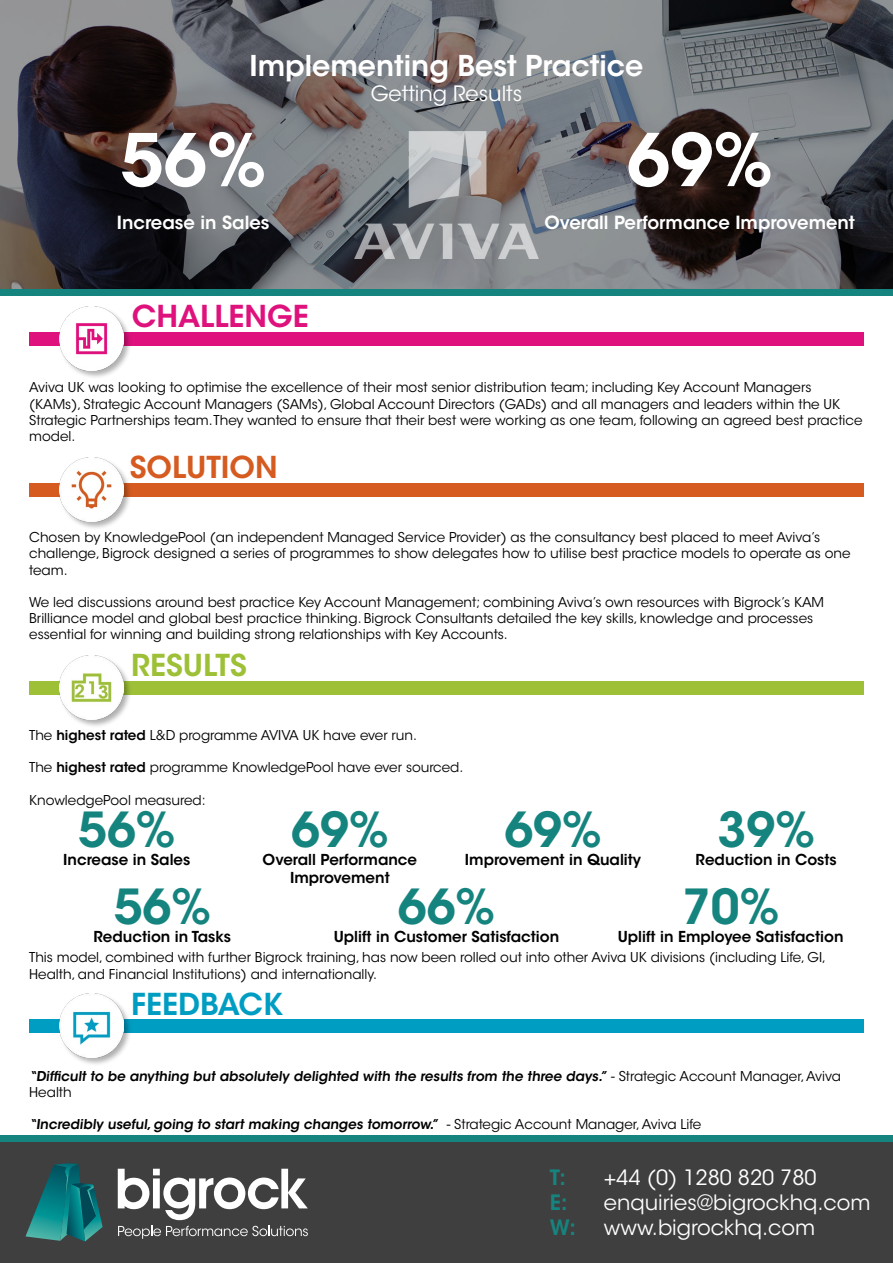
<style>
.page{position:relative;width:893px;height:1263px;background:#fff}
.page>*{position:absolute;margin:0;border:0;box-sizing:border-box;transform-origin:0 0}
.t1{font:600 72px "ITC Avant Garde Std";color:#fff}
.t2{font:600 48px "ITC Avant Garde Std";color:#16847e}
.t3{font:600 30px "ITC Avant Garde Std";color:#df117c}
.t4{font:600 30px "ITC Avant Garde Std";color:#d55b20}
.t5{font:600 30px "ITC Avant Garde Std";color:#009dc3}
.t6{font:600 30px "ITC Avant Garde Std";color:#9dc037}
.t7{font:600 28.5px "ITC Avant Garde Std";color:#fff}
.t8{font:21px "ITC Avant Garde Std";color:#fff}
.t9{font:600 21px "ITC Avant Garde Std";color:#16847e}
.t10{font:600 18px "ITC Avant Garde Std";color:#fff}
.t11{font:600 15px "ITC Avant Garde Std";color:#000}
.t12{font:13.5px/16.2px "ITC Avant Garde Std";color:#000}
.t13{font:600 13.5px/16.2px "ITC Avant Garde Std";color:#000}
.t14{font:13.5px "ITC Avant Garde Std";color:#020203}
.s1{font-weight:600}
.s2{font-weight:400}
</style>
<div class="page">
<div style="left:0;top:1142px;width:893px;height:121px;background:#3f3f40"></div>
<div style="left:0;top:1135px;width:893px;height:7px;background:#16847e"></div>
<svg style="left:118px;top:1169px;width:190px;height:51px"></svg>
<svg style="left:26px;top:1163px;width:77px;height:78px"></svg>
<svg style="left:118px;top:1226px;width:190px;height:13px"></svg>
<img style="left:0;top:0;width:893px;height:289px">
<img style="left:355px;top:131px;width:183px;height:128px">
<div style="left:0;top:289px;width:893px;height:7px;background:#16847e"></div>
<div style="left:29px;top:332px;width:835px;height:14px;background:#df117c"></div>
<div style="left:58px;top:306px;width:74px;height:74px;background:#000;opacity:.31"></div>
<img style="left:59px;top:307px;width:64px;height:64px">
<div style="left:29px;top:483px;width:835px;height:14px;background:#d55b20"></div>
<div style="left:58px;top:457px;width:74px;height:74px;background:#000;opacity:.31"></div>
<img style="left:59px;top:458px;width:64px;height:64px">
<div style="left:29px;top:681px;width:835px;height:14px;background:#9dc037"></div>
<div style="left:58px;top:655px;width:74px;height:74px;background:#000;opacity:.31"></div>
<img style="left:59px;top:656px;width:64px;height:64px">
<div style="left:29px;top:1019px;width:835px;height:14px;background:#009dc3"></div>
<div style="left:58px;top:993px;width:74px;height:74px;background:#000;opacity:.31"></div>
<img style="left:59px;top:994px;width:64px;height:64px">
<h3 class="t7" style="left:249px;top:48px;width:396px">Implementing Best Practice</h3>
<h3 class="t8" style="left:371px;top:81px;width:153px">Getting Results</h3>
<h1 class="t1" style="left:120px;top:114px;width:147px">56%</h1>
<h3 class="t10" style="left:117px;top:211px;width:154px">Increase in Sales</h3>
<h1 class="t1" style="left:627px;top:114px;width:147px">69%</h1>
<h3 class="t10" style="left:544px;top:211px;width:312px">Overall Performance Improvement</h3>
<h3 class="t3" style="left:132px;top:297px;width:178px">CHALLENGE</h3>
<p class="t12" style="left:29px;top:379px;width:835px">Aviva UK was looking to optimise the excellence of their most senior distribution team; including Key Account Managers (KAMs), Strategic Account Managers (SAMs), Global Account Directors (GADs) and all managers and leaders within the UK Strategic Partnerships team. They wanted to ensure that their best were working as one team, following an agreed best practice model.</p>
<h3 class="t4" style="left:130px;top:448px;width:150px">SOLUTION</h3>
<p class="t12" style="left:29px;top:529px;width:823px">Chosen by KnowledgePool (an independent Managed Service Provider) as the consultancy best placed to meet Aviva’s challenge, Bigrock designed a series of programmes to show delegates how to utilise best practice models to operate as one team.</p>
<p class="t12" style="left:29px;top:594px;width:796px">We led discussions around best practice Key Account Management; combining Aviva’s own resources with Bigrock’s KAM<br>Brilliance model and global best practice thinking. Bigrock Consultants detailed the key skills, knowledge and processes essential for winning and building strong relationships with Key Accounts.</p>
<h3 class="t6" style="left:131px;top:646px;width:117px">RESULTS</h3>
<p class="t14" style="left:29px;top:727px;width:389px">The <span class="s1">highest rated</span> L&amp;D programme AVIVA UK have ever run.</p>
<p class="t14" style="left:29px;top:759px;width:436px">The <span class="s1">highest rated</span> programme KnowledgePool have ever sourced.</p>
<p class="t14" style="left:29px;top:791px;width:178px">KnowledgePool measured:</p>
<h2 class="t2" style="left:78px;top:799px;width:99px">56%</h2>
<p class="t11" style="left:63px;top:850px;width:129px">Increase in Sales</p>
<h2 class="t2" style="left:114px;top:876px;width:99px">56%</h2>
<h2 class="t2" style="left:291px;top:799px;width:99px">69%</h2>
<p class="t11" style="left:290px;top:868px;width:101px">Improvement</p>
<h2 class="t2" style="left:504px;top:799px;width:99px">69%</h2>
<p class="t11" style="left:263px;top:850px;width:156px">Overall Performance</p>
<p class="t11" style="left:465px;top:850px;width:178px">Improvement in Quality</p>
<h2 class="t2" style="left:398px;top:876px;width:99px">66%</h2>
<h2 class="t2" style="left:717px;top:799px;width:99px">39%</h2>
<p class="t11" style="left:696px;top:850px;width:143px">Reduction in Costs</p>
<h2 class="t2" style="left:682px;top:876px;width:99px">70%</h2>
<p class="t11" style="left:94px;top:927px;width:139px">Reduction in Tasks</p>
<p class="t11" style="left:334px;top:927px;width:227px">Uplift in Customer Satisfaction</p>
<p class="t11" style="left:618px;top:927px;width:227px">Uplift in Employee Satisfaction</p>
<p class="t12" style="left:29px;top:950px;width:798px">This model, combined with further Bigrock training, has now been rolled out into other Aviva UK divisions (including Life, GI,<br>Health, and Financial Institutions) and internationally.</p>
<h3 class="t5" style="left:131px;top:985px;width:153px">FEEDBACK</h3>
<p class="t13" style="left:29px;top:1067px;width:813px">“Difficult to be anything but absolutely delighted with the results from the three days.” <span class="s2">- S t ra te g i c A c c o u n t M a n a g e r, Av i va<br>Health</span></p>
<p class="t13" style="left:29px;top:1116px;width:673px">“Incredibly useful,going to start making changes tomorrow.” <span class="s2">- St ra te g i c Ac c o u n t M a n a g e r, Av i va L i fe</span></p>
<h3 class="t9" style="left:550px;top:1164px;width:17px">T:</h3>
<h3 class="t8" style="left:604px;top:1164px;width:214px">+44 (0) 1280 820 780</h3>
<h3 class="t9" style="left:550px;top:1189px;width:19px">E:</h3>
<h3 class="t8" style="left:604px;top:1190px;width:268px">enquiries@bigrockhq.com</h3>
<h3 class="t9" style="left:550px;top:1214px;width:28px">W:</h3>
<h3 class="t8" style="left:604px;top:1215px;width:213px">www.bigrockhq.com</h3>
</div>
